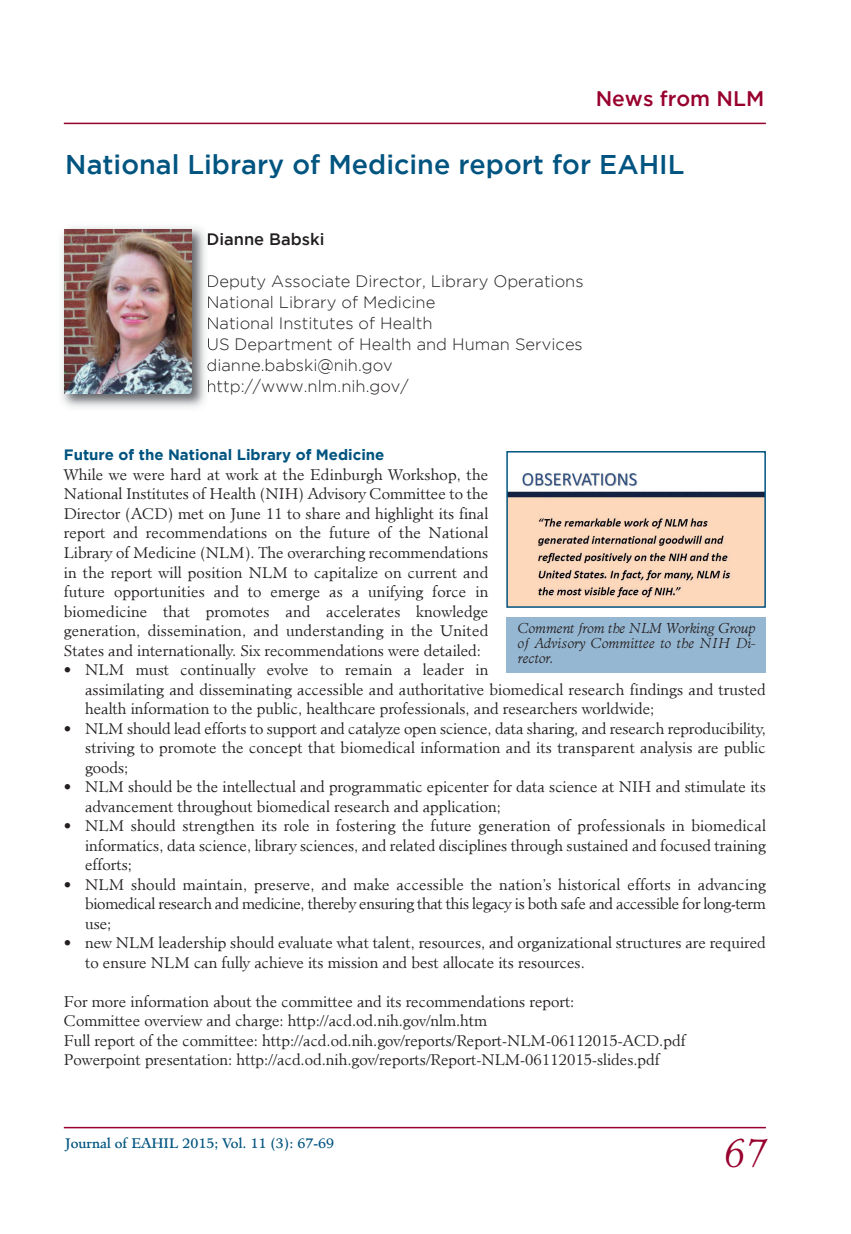
<style>
.page{position:relative;width:851px;height:1234px;background:#fff}
.page>*{position:absolute;margin:0;border:0;box-sizing:border-box;transform-origin:0 0}
.t1{font:italic 300 42px "Minister";color:#98002e}
.t2{font:500 27px "Gotham";color:#005480}
.t3{font:500 21px "Gotham";color:#98002e}
.t4{font:300 16.5px/21px "Gotham";color:#231f20}
.t5{font:500 16.5px "Gotham";color:#231f20}
.t6{font:300 15px/19.5px "Minister";color:#231f20;text-align:justify}
.t7{font:italic 300 15px/15px "Minister";color:#231f20;text-align:justify}
.t8{font:700 15px "Gotham";color:#005480}
.t9{font:13.5px "Minister";color:#005480}
.s1{font-family:"Arno Pro";font-weight:700;font-style:italic}
</style>
<div class="page">
<hr style="left:64px;top:1126px;width:701px;height:2px;background:#98002e">
<hr style="left:64px;top:123px;width:701px;height:1px;background:#98002e">
<img style="left:61px;top:227px;width:150px;height:181px">
<svg style="left:208px;top:233px;width:3px;height:12px"></svg>
<img style="left:208px;top:275px;width:3px;height:14px">
<svg style="left:208px;top:296px;width:3px;height:12px"></svg>
<svg style="left:208px;top:317px;width:3px;height:12px"></svg>
<img style="left:208px;top:338px;width:3px;height:14px">
<svg style="left:207px;top:359px;width:4px;height:12px"></svg>
<img style="left:208px;top:379px;width:3px;height:15px">
<img style="left:65px;top:229px;width:126px;height:164px">
<img style="left:509px;top:473px;width:253px;height:131px">
<div style="left:506px;top:451px;width:259px;height:156px;border:2px solid #005480"></div>
<div style="left:506px;top:617px;width:259px;height:56px;background:#96b7d2"></div>
<h3 class="t3" style="left:595px;top:91px;width:170px">News from NLM</h3>
<h2 class="t2" style="left:65px;top:155px;width:620px">National Library of Medicine report for EAHIL</h2>
<p class="t5" style="left:206px;top:233px;width:119px">Dianne Babski</p>
<p class="t4" style="left:206px;top:272px;width:378px">Deputy Associate Director, Library Operations National Library of Medicine<br>National Institutes of Health<br>US Department of Health and Human Services dianne.babski@nih.gov http://www.nlm.nih.gov/</p>
<p class="t8" style="left:64px;top:449px;width:322px">Future of the National Library of Medicine</p>
<p class="t6" style="left:64px;top:466px;width:426px">While we were hard at work at the Edinburgh Workshop, the National Institutes of Health (NIH) Advisory Committee to the Director (ACD) met on June 11 to share and highlight its final report and recommendations on the future of the National Library of Medicine (NLM). The overarching recommendations in the report will position NLM to capitalize on current and future opportunities and to emerge as a unifying force in biomedicine that promotes and accelerates knowledge generation, dissemination, and understanding in the United States and internationally. Six recommendations were detailed:</p>
<p class="t6" style="left:85px;top:661px;width:682px;text-align:left;text-indent:-21px">• NLM must continually evolve to remain a leader in<br>assimilating and disseminating accessible and authoritative biomedical research findings and trusted health information to the public, healthcare professionals, and researchers worldwide;</p>
<p class="t6" style="left:85px;top:719px;width:682px;text-indent:-21px">• NLM should lead efforts to support and catalyze open science, data sharing, and research reproducibility, striving to promote the concept that biomedical information and its transparent analysis are public goods;</p>
<p class="t6" style="left:85px;top:778px;width:682px;text-indent:-21px">• NLM should be the intellectual and programmatic epicenter for data science at NIH and stimulate its advancement throughout biomedical research and application;</p>
<p class="t6" style="left:85px;top:817px;width:682px;text-indent:-21px">• NLM should strengthen its role in fostering the future generation of professionals in biomedical informatics, data science, library sciences, and related disciplines through sustained and focused training efforts;</p>
<p class="t6" style="left:85px;top:875px;width:682px;text-indent:-21px">• NLM should maintain, preserve, and make accessible the nation’s historical efforts in advancing biomedical research and medicine, thereby ensuring that this legacy is both safe and accessible for long<span class="s1">‐</span>term use;</p>
<p class="t6" style="left:85px;top:934px;width:682px;text-indent:-21px">• new NLM leadership should evaluate what talent, resources, and organizational structures are required to ensure NLM can fully achieve its mission and best allocate its resources.</p>
<p class="t6" style="left:64px;top:992px;width:623px;text-align:left">For more information about the committee and its recommendations report:<br>Committee overview and charge: http://acd.od.nih.gov/nlm.htm<br>Full report of the committee: http://acd.od.nih.gov/reports/Report-NLM-06112015-ACD.pdf Powerpoint presentation: http://acd.od.nih.gov/reports/Report-NLM-06112015-slides.pdf</p>
<p class="t7" style="left:518px;top:622px;width:239px">Dpnnfou!gspn!uif!OMN!Xpsljoh!Hspvq pg!Bewjtpsz!Dpnnjuuff!up!uif!OJI!Ej. sfdups/</p>
<p class="t9" style="left:65px;top:1137px;width:270px">Journal of EAHIL 2015; Vol. 11 (3): 67-69</p>
<h1 class="t1" style="left:722px;top:1137px;width:44px">78</h1>
</div>
